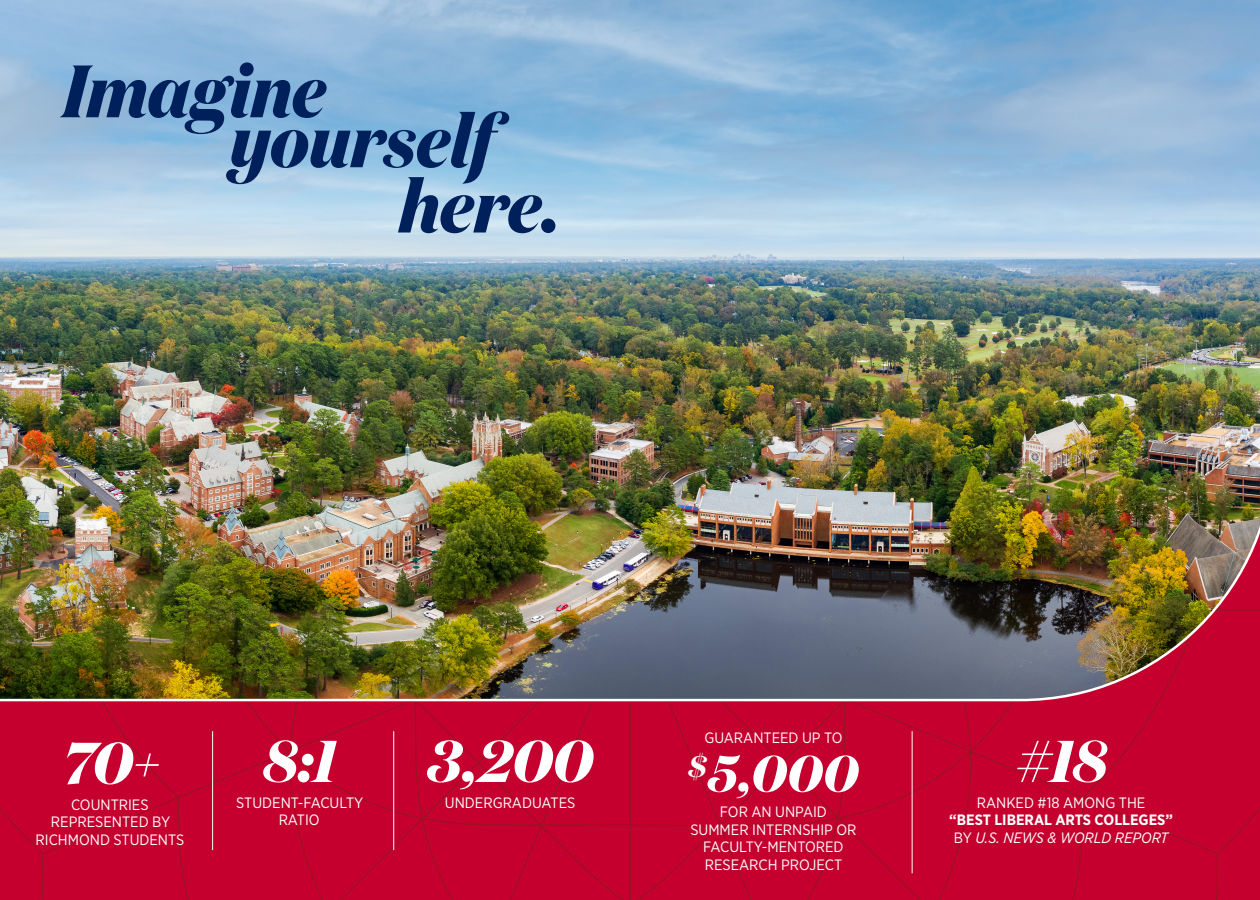
<style>
.page{position:relative;width:1260px;height:900px;background:#fff}
.page>*{position:absolute;margin:0;border:0;box-sizing:border-box;transform-origin:0 0}
.t1{font:italic 700 73.88px/65.2px "Domaine Display Narrow";color:#00205b}
.t2{font:italic 700 58.75px "Domaine Display";letter-spacing:-.02em;color:#fff}
.t3{font:italic 700 51.25px "Domaine Display";color:#fff}
.t4{font:15px/17.5px "Gotham Narrow";color:#fff;text-align:center}
.t5{font:700 15px/17.5px "Gotham Narrow";color:#fff;text-align:center}
.s1{font-weight:400}
.s2{font-weight:400;font-style:italic}
</style>
<div class="page">
<div style="left:0;top:703px;width:1260px;height:197px;background:#c5002e"></div>
<img style="left:0;top:0;width:1260px;height:703px">
<hr style="left:212px;top:731px;width:1px;height:119px;background:#fff">
<hr style="left:393px;top:731px;width:1px;height:119px;background:#fff">
<hr style="left:912px;top:731px;width:1px;height:142px;background:#fff">
<h1 class="t1" style="left:63px;top:58px;width:264px">Imagine</h1>
<h1 class="t1" style="left:398px;top:108px;width:163px;text-indent:-169px">yourself here.</h1>
<h2 class="t2" style="left:63px;top:725px;width:99px">70+</h2>
<p class="t4" style="left:36px;top:795px;width:150px">COUNTRIES<br>REPRESENTED BY<br>RICHMOND STUDENTS</p>
<h2 class="t2" style="left:263px;top:723px;width:76px">8:1</h2>
<p class="t4" style="left:236px;top:793px;width:129px">STUDENT-FACULTY<br>RATIO</p>
<h2 class="t2" style="left:427px;top:723px;width:168px">3,200</h2>
<p class="t4" style="left:445px;top:793px;width:132px">UNDERGRADUATES</p>
<p class="t4" style="left:704px;top:729px;width:140px">GUARANTEED UP TO</p>
<h3 class="t3" style="left:688px;top:740px;width:172px"><sup>$</sup>5,000</h3>
<p class="t4" style="left:690px;top:803px;width:168px">FOR AN UNPAID<br>SUMMER INTERNSHIP OR<br>FACULTY-MENTORED<br>RESEARCH PROJECT</p>
<h2 class="t2" style="left:1015px;top:723px;width:94px">#18</h2>
<p class="t4" style="left:977px;top:793px;width:170px">RANKED #18 AMONG THE</p>
<p class="t5" style="left:949px;top:811px;width:225px">“BEST LIBERAL ARTS COLLEGES”<br><span class="s1">BY</span> <span class="s2">U.S. NEWS &amp; WORLD REPORT</span></p>
</div>
